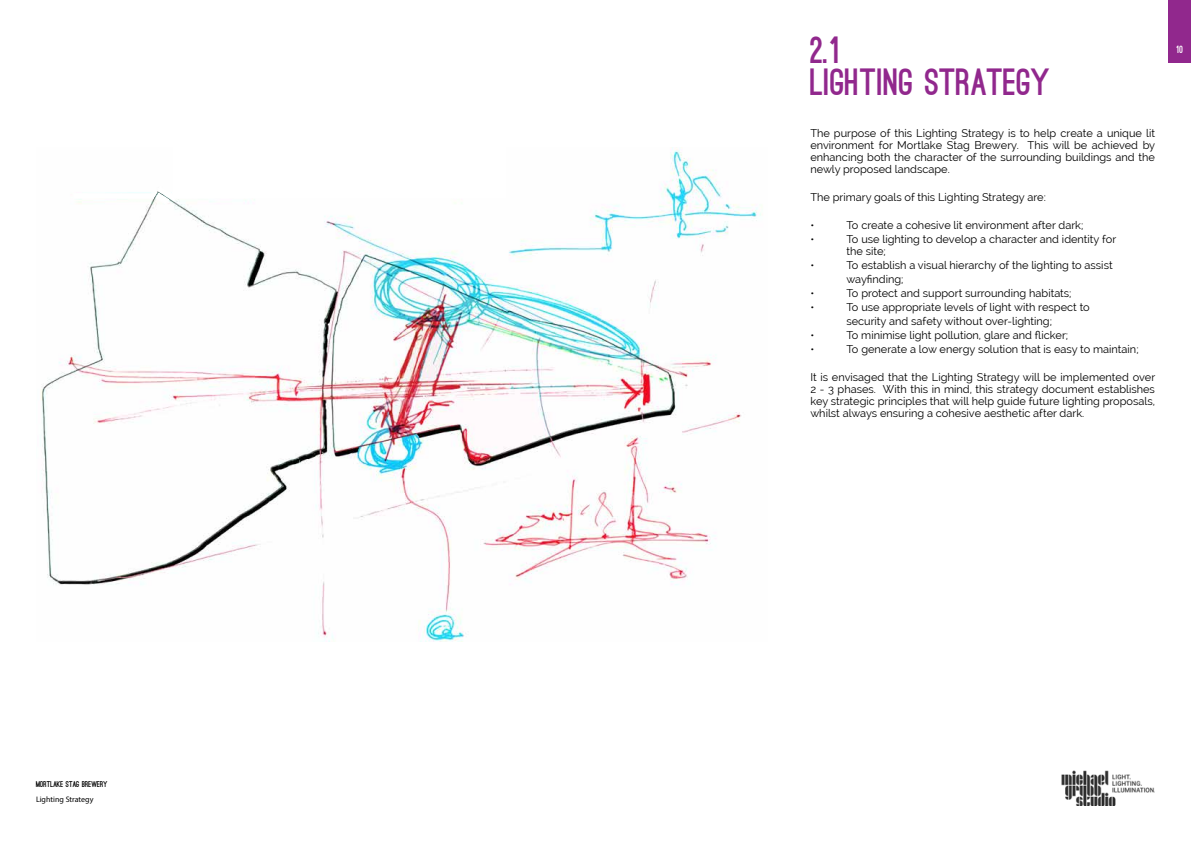
<style>
.page{position:relative;width:1191px;height:842px;background:#fff}
.page>*{position:absolute;margin:0;border:0;box-sizing:border-box;transform-origin:0 0}
.t1{font:900 36px/32px "Ostrich Sans";color:#91288d}
.t2{font:11px/12px "Raleway";color:#000}
.t3{font:900 10px "Ostrich Sans";color:#fff}
.t4{font:900 8px "Ostrich Sans";color:#000}
.t5{font:8px "Myriad Pro";color:#000}
</style>
<div class="page">
<img style="left:1061px;top:770px;width:94px;height:36px">
<div style="left:1168px;top:0;width:23px;height:62px;background:#91288d"></div>
<img style="left:41px;top:148px;width:720px;height:493px">
<div style="left:172px;top:132px;width:334px;height:67px;background:#fff"></div>
<div style="left:73px;top:193px;width:81px;height:6px;background:#fff"></div>
<svg style="left:151px;top:185px;width:27px;height:21px"></svg>
<p class="t4" style="left:36px;top:781px;width:73px">MORTLAKE STAG BREWERY</p>
<p class="t5" style="left:36px;top:794px;width:59px">Lighting Strategy</p>
<h1 class="t1" style="left:810px;top:35px;width:241px">2.1<br>LIGHTING STRATEGY</h1>
<p class="t2" style="left:810px;top:127px;width:346px;text-align:justify">The purpose of this Lighting Strategy is to help create a unique lit environment for Mortlake Stag Brewery. This will be achieved by enhancing both the character of the surrounding buildings and the newly proposed landscape.</p>
<p class="t2" style="left:810px;top:191px;width:237px">The primary goals of this Lighting Strategy are:</p>
<p class="t2" style="left:810px;top:219px;width:5px">•</p>
<p class="t2" style="left:846px;top:219px;width:238px">To create a cohesive lit environment after dark;</p>
<p class="t2" style="left:810px;top:233px;width:5px">•</p>
<p class="t2" style="left:846px;top:233px;width:271px">To use lighting to develop a character and identity for the site;</p>
<p class="t2" style="left:810px;top:259px;width:5px">•</p>
<p class="t2" style="left:846px;top:258px;width:268px;line-height:14px">To establish a visual hierarchy of the lighting to assist wayfinding;</p>
<p class="t2" style="left:810px;top:287px;width:5px">•</p>
<p class="t2" style="left:846px;top:287px;width:227px">To protect and support surrounding habitats;</p>
<p class="t2" style="left:810px;top:301px;width:5px">•</p>
<p class="t2" style="left:846px;top:300px;width:245px;line-height:14px">To use appropriate levels of light with respect to security and safety without over-lighting;</p>
<p class="t2" style="left:810px;top:329px;width:5px">•</p>
<p class="t2" style="left:846px;top:329px;width:223px">To minimise light pollution, glare and flicker;</p>
<p class="t2" style="left:810px;top:343px;width:5px">•</p>
<p class="t2" style="left:846px;top:343px;width:294px">To generate a low energy solution that is easy to maintain;</p>
<p class="t2" style="left:810px;top:371px;width:346px;text-align:justify">It is envisaged that the Lighting Strategy will be implemented over 2 - 3 phases. With this in mind, this strategy document establishes key strategic principles that will help guide future lighting proposals, whilst always ensuring a cohesive aesthetic after dark.</p>
<p class="t3" style="left:1176px;top:46px;width:8px">10</p>
</div>
